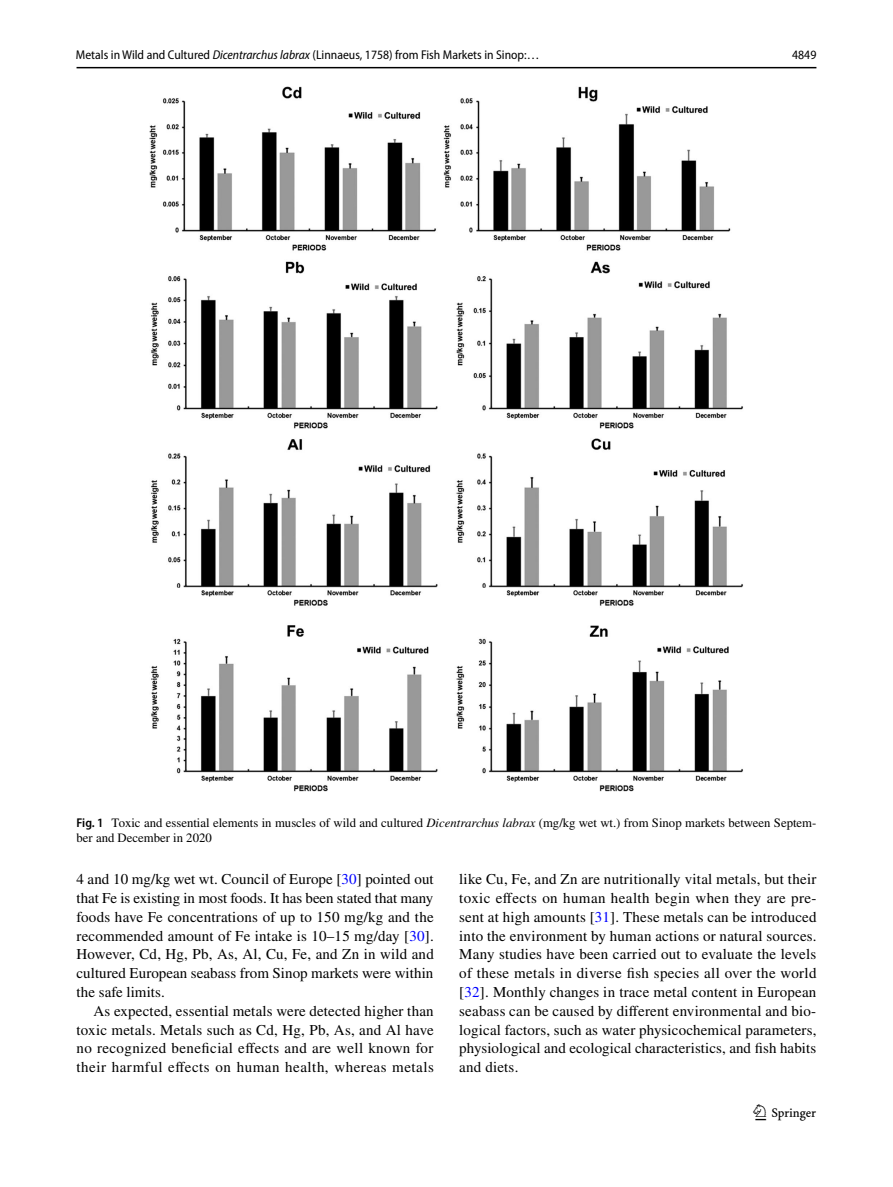
<style>
.page{position:relative;width:893px;height:1187px;background:#fff}
.page>*{position:absolute;margin:0;border:0;box-sizing:border-box;transform-origin:0 0}
.t1{font:22.5px "Springnew Regular 3";color:#000}
.t2{font:15px/18.8px "STIX";letter-spacing:.005em;color:#000;text-align:justify}
.t3{font:12.75px/15px "STIX";color:#000}
.t4{font:12.75px "Myriad Pro Semi Cn 3";color:#000}
.t5{font:12.75px "Myriad Pro Unic Semi Condensed 2";color:#000}
.s1{font-family:"Myriad Pro";font-style:italic;font-stretch:semi-condensed}
.s2{font-family:"Myriad Pro";font-weight:600;font-stretch:semi-condensed}
.s3{font-style:italic}
.s4{color:#00f}
</style>
<div class="page">
<hr style="left:77px;top:67px;width:739px;height:1px;background:#000">
<img style="left:149px;top:87px;width:594px;height:705px">
<p class="t4" style="left:76px;top:48px;width:465px">Metals in Wild and Cultured <span class="s1">Dicentrarchus labrax</span> (Linnaeus, 1758) from Fish Markets in Sinop:…</p>
<p class="t5" style="left:792px;top:50px;width:26px">4849</p>
<p class="t3" style="left:77px;top:816px;width:741px"><span class="s2">Fig. 1</span> Toxic and essential elements in muscles of wild and cultured <span class="s3">Dicentrarchus labrax</span> (mg/kg wet wt.) from Sinop markets between Septem&shy;ber and December in 2020</p>
<p class="t2" style="left:77px;top:871px;width:359px">4 and 10 mg/kg wet wt. Council of Europe [<span class="s4">30</span>] pointed out that Fe is existing in most foods. It has been stated that many foods have Fe concentrations of up to 150 mg/kg and the recommended amount of Fe intake is 10–15 mg/day [<span class="s4">30</span>].<br>However, Cd, Hg, Pb, As, Al, Cu, Fe, and Zn in wild and cultured European seabass from Sinop markets were within the safe limits.</p>
<p class="t2" style="left:77px;top:1002px;width:359px;text-indent:17px">As expected, essential metals were detected higher than toxic metals. Metals such as Cd, Hg, Pb, As, and Al have no recognized beneficial effects and are well known for their harmful effects on human health, whereas metals</p>
<p class="t2" style="left:459px;top:871px;width:359px">like Cu, Fe, and Zn are nutritionally vital metals, but their toxic effects on human health begin when they are pre&shy;sent at high amounts [<span class="s4">31</span>]. These metals can be introduced into the environment by human actions or natural sources.<br>Many studies have been carried out to evaluate the levels of these metals in diverse fish species all over the world [<span class="s4">32</span>]. Monthly changes in trace metal content in European seabass can be caused by different environmental and bio&shy;logical factors, such as water physicochemical parameters, physiological and ecological characteristics, and fish habits and diets.</p>
<h1 class="t1" style="left:755px;top:1104px;width:62px">1 3</h1>
</div>
